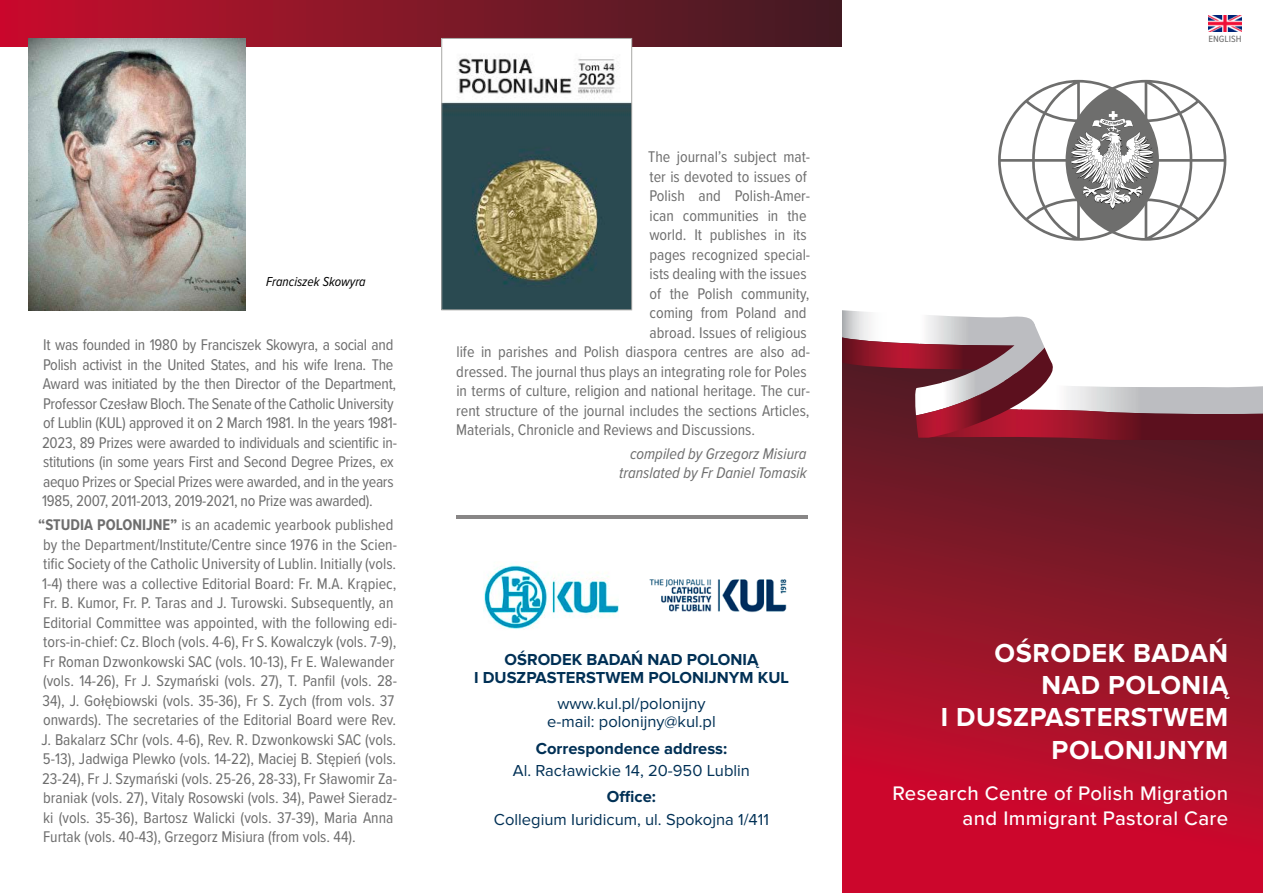
<style>
.page{position:relative;width:1263px;height:893px;background:#fff}
.page>*{position:absolute;margin:0;border:0;box-sizing:border-box;transform-origin:0 0}
.t1{font:700 27px/32.4px "Proxima Nova";letter-spacing:.02em;color:#fff;text-align:right}
.t2{font:500 20.4px/24.5px "Proxima Nova";letter-spacing:.02em;color:#fff;text-align:right}
.t3{font:16.5px/18px "Proxima Nova";color:#003055;text-align:center}
.t4{font:700 16.5px/18px "Proxima Nova";color:#003055;text-align:center}
.t5{font:16.05px/19.5px "Proxima Nova Cond";color:#6e6e6e}
.t6{font:16.05px/19.5px "Proxima Nova Cond";letter-spacing:-.02em;color:#6e6e6e}
.t7{font:italic 16.05px/19.5px "Proxima Nova Cond";color:#6e6e6e;text-align:right}
.t8{font:italic 13.5px "Proxima Nova Cond";color:#000}
.t9{font:11.4px "Proxima Nova Cond";color:#6e6e6e}
.s1{font-weight:700}
</style>
<div class="page">
<div style="left:0;top:0;width:842px;height:47px;background:linear-gradient(to right,#c60f2d,#3f1d23)"></div>
<hr style="left:456px;top:516px;width:351px;height:3px;background:#888686">
<svg style="left:842px;top:440px;width:421px;height:453px;background:#9b1229"></svg>
<svg style="left:998px;top:80px;width:228px;height:161px"></svg>
<img style="left:649px;top:579px;width:138px;height:34px">
<img style="left:484px;top:565px;width:135px;height:64px">
<img style="left:443px;top:40px;width:187px;height:268px">
<div style="left:441px;top:38px;width:191px;height:272px;border:1px solid #a8a8a6"></div>
<img style="left:28px;top:38px;width:218px;height:272px">
<svg style="left:842px;top:310px;width:421px;height:130px"></svg>
<img style="left:1209px;top:15px;width:32px;height:17px">
<p class="t8" style="left:266px;top:271px;width:101px">Franciszek Skowyra</p>
<p class="t6" style="left:42px;top:335px;width:356px">It was founded in 1980 by Franciszek Skowyra, a social and Polish activist in the United States, and his wife Irena. The Award was initiated by the then Director of the Department, Professor Czesław Bloch. The Senate of the Catholic University of Lublin (KUL) approved it on 2 March 1981. In the years 1981- 2023, 89 Prizes were awarded to individuals and scientific in&shy;stitutions (in some years First and Second Degree Prizes, ex aequo Prizes or Special Prizes were awarded, and in the years 1985, 2007, 2011-2013, 2019-2021, no Prize was awarded).</p>
<p class="t5" style="left:38px;top:514px;width:360px"><span class="s1">“STUDIA POLONIJNE”</span> is an academic yearbook published by the Department/Institute/Centre since 1976 in the Scien&shy;tific Society of the Catholic University of Lublin. Initially (vols.<br>1-4) there was a collective Editorial Board: Fr. M.A. Krąpiec, Fr. B. Kumor, Fr. P. Taras and J. Turowski. Subsequently, an Editorial Committee was appointed, with the following edi&shy;tors-in-chief: Cz. Bloch (vols. 4-6), Fr S. Kowalczyk (vols. 7-9), Fr Roman Dzwonkowski SAC (vols. 10-13), Fr E. Walewander (vols. 14-26), Fr J. Szymański (vols. 27), T. Panfil (vols. 28- 34), J. Gołębiowski (vols. 35-36), Fr S. Zych (from vols. 37 onwards). The secretaries of the Editorial Board were Rev.<br>J. Bakalarz SChr (vols. 4-6), Rev. R. Dzwonkowski SAC (vols.<br>5-13), Jadwiga Plewko (vols. 14-22), Maciej B. Stępień (vols.<br>23-24), Fr J. Szymański (vols. 25-26, 28-33), Fr Sławomir Za&shy;braniak (vols. 27), Vitaly Rosowski (vols. 34), Paweł Sieradz&shy;ki (vols. 35-36), Bartosz Walicki (vols. 37-39), Maria Anna Furtak (vols. 40-43), Grzegorz Misiura (from vols. 44).</p>
<p class="t5" style="left:648px;top:146px;width:164px">The journal’s subject mat-</p>
<p class="t5" style="left:649px;top:166px;width:159px">ter is devoted to issues of</p>
<p class="t5" style="left:649px;top:185px;width:162px">Polish and Polish-Amer-</p>
<p class="t5" style="left:649px;top:205px;width:158px">ican communities in the</p>
<p class="t5" style="left:649px;top:224px;width:159px">world. It publishes in its</p>
<p class="t5" style="left:649px;top:244px;width:162px">pages recognized special-</p>
<p class="t5" style="left:649px;top:263px;width:159px">ists dealing with the issues</p>
<p class="t5" style="left:649px;top:283px;width:161px">of the Polish community,</p>
<p class="t5" style="left:649px;top:302px;width:159px">coming from Poland and</p>
<p class="t5" style="left:649px;top:322px;width:159px">abroad. Issues of religious</p>
<p class="t5" style="left:456px;top:341px;width:355px">life in parishes and Polish diaspora centres are also ad-</p>
<p class="t5" style="left:456px;top:361px;width:352px">dressed. The journal thus plays an integrating role for Poles</p>
<p class="t5" style="left:456px;top:380px;width:355px">in terms of culture, religion and national heritage. The cur-</p>
<p class="t5" style="left:456px;top:400px;width:355px">rent structure of the journal includes the sections Articles,</p>
<p class="t5" style="left:456px;top:419px;width:300px">Materials, Chronicle and Reviews and Discussions.</p>
<p class="t7" style="left:619px;top:443px;width:189px">compiled by Grzegorz Misiura translated by Fr Daniel Tomasik</p>
<p class="t4" style="left:474px;top:651px;width:316px">OŚRODEK BADAŃ NAD POLONIĄ<br>I DUSZPASTERSTWEM POLONIJNYM KUL</p>
<p class="t3" style="left:547px;top:695px;width:170px">www.kul.pl/polonijny e-mail: polonijny@kul.pl</p>
<p class="t4" style="left:536px;top:740px;width:193px">Correspondence address:</p>
<p class="t3" style="left:513px;top:762px;width:239px">Al. Racławickie 14, 20-950 Lublin</p>
<p class="t4" style="left:607px;top:789px;width:51px">Office:</p>
<p class="t3" style="left:494px;top:810px;width:277px">Collegium Iuridicum, ul. Spokojna 1/411</p>
<p class="t9" style="left:1208px;top:30px;width:35px">English</p>
<h1 class="t1" style="left:941px;top:637px;width:289px">OŚRODEK BADAŃ<br>NAD POLONIĄ<br>I DUSZPASTERSTWEM<br>POLONIJNYM</h1>
<p class="t2" style="left:892px;top:782px;width:337px">Research Centre of Polish Migration and Immigrant Pastoral Care</p>
</div>
